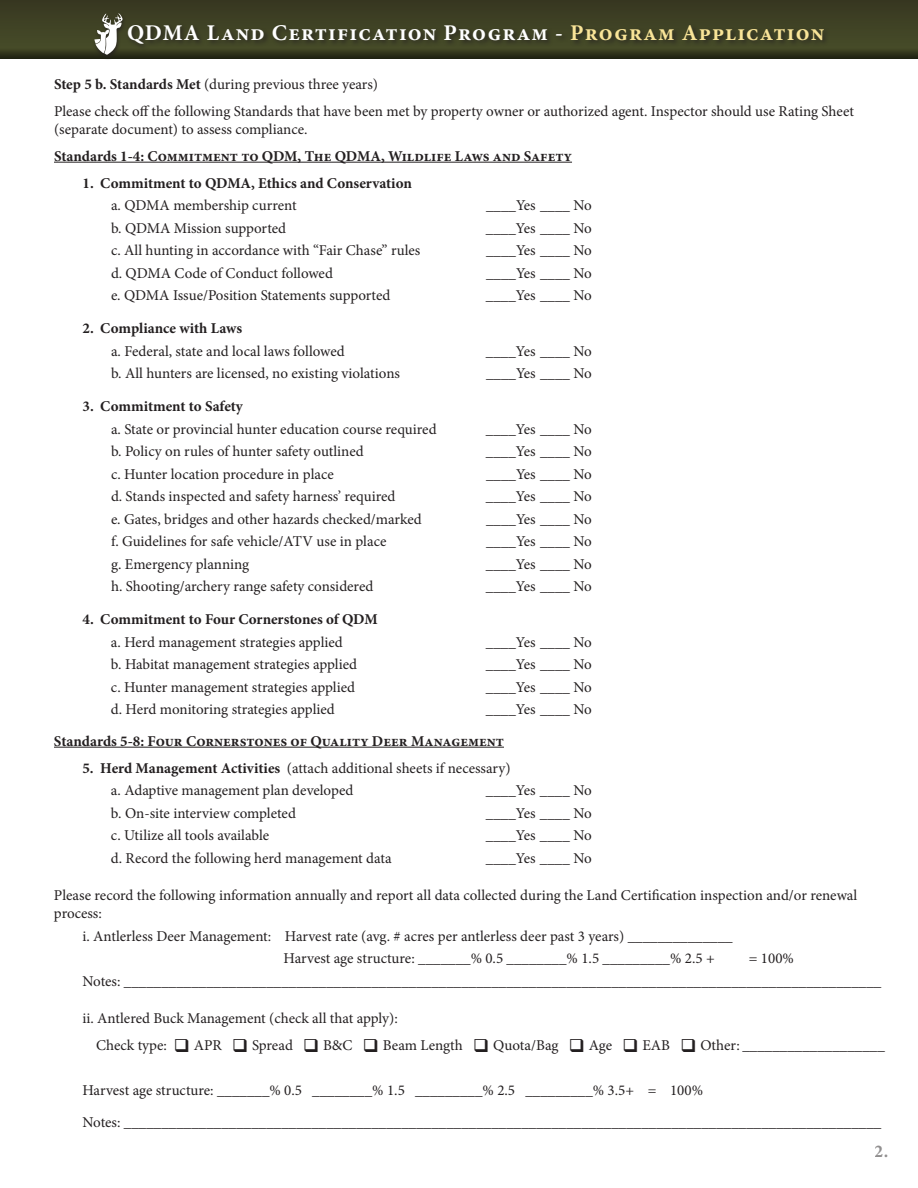
<style>
.page{position:relative;width:918px;height:1188px;background:#fff}
.page>*{position:absolute;margin:0;border:0;box-sizing:border-box;transform-origin:0 0}
.t1{font:700 22.5px "Minion Pro";letter-spacing:.05em;color:#fff}
.t2{font:700 18px "Minion Pro";color:#231f20}
.t3{font:15px/22.5px "Minion Pro";letter-spacing:-.005em;color:#231f20}
.t4{font:700 15px "Minion Pro";color:#231f20}
.s1{color:#f9e498}
.s2{font-weight:700}
</style>
<div class="page">
<svg style="left:0;top:0;width:918px;height:59px;background:#383a20"></svg>
<div style="left:91px;top:12px;width:35px;height:48px;background:#231f20;opacity:.75"></div>
<svg style="left:94px;top:13px;width:29px;height:42px"></svg>
<div style="left:125px;top:23px;width:705px;height:28px;background:#3f4225"></div>
<hr style="left:54px;top:162px;width:518px;height:1px;background:#231f20">
<hr style="left:54px;top:747px;width:450px;height:1px;background:#231f20">
<h1 class="t1" style="left:127px;top:25px;width:699px">QDMA Land Certification Program - <span class="s1">Program Application</span></h1>
<p class="t3" style="left:54px;top:72px;width:801px;line-height:27px"><span class="s2">Step 5 b. Standards Met</span> (during previous three years)<br>Please check off the following Standards that have been met by property owner or authorized agent. Inspector should use Rating Sheet</p>
<p class="t3" style="left:54px;top:119px;width:255px">(separate document) to assess compliance.</p>
<p class="t4" style="left:54px;top:150px;width:520px">Standards 1-4: Commitment to QDM, The QDMA, Wildlife Laws and Safety</p>
<p class="t4" style="left:82px;top:177px;width:331px">1. Commitment to QDMA, Ethics and Conservation</p>
<p class="t3" style="left:111px;top:195px;width:187px">a. QDMA membership current</p>
<p class="t3" style="left:486px;top:195px;width:107px">____Yes ____ No</p>
<p class="t3" style="left:111px;top:218px;width:177px">b. QDMA Mission supported</p>
<p class="t3" style="left:486px;top:218px;width:107px">____Yes ____ No</p>
<p class="t3" style="left:111px;top:240px;width:311px">c. All hunting in accordance with “Fair Chase” rules</p>
<p class="t3" style="left:486px;top:240px;width:107px">____Yes ____ No</p>
<p class="t3" style="left:111px;top:263px;width:224px">d. QDMA Code of Conduct followed</p>
<p class="t3" style="left:486px;top:263px;width:107px">____Yes ____ No</p>
<p class="t3" style="left:111px;top:285px;width:281px">e. QDMA Issue/Position Statements supported</p>
<p class="t3" style="left:486px;top:285px;width:107px">____Yes ____ No</p>
<p class="t4" style="left:82px;top:323px;width:161px">2. Compliance with Laws</p>
<p class="t3" style="left:111px;top:341px;width:235px">a. Federal, state and local laws followed</p>
<p class="t3" style="left:486px;top:341px;width:107px">____Yes ____ No</p>
<p class="t3" style="left:111px;top:363px;width:290px">b. All hunters are licensed, no existing violations</p>
<p class="t3" style="left:486px;top:363px;width:107px">____Yes ____ No</p>
<p class="t4" style="left:82px;top:401px;width:162px">3. Commitment to Safety</p>
<p class="t3" style="left:111px;top:419px;width:327px">a. State or provincial hunter education course required</p>
<p class="t3" style="left:486px;top:419px;width:107px">____Yes ____ No</p>
<p class="t3" style="left:111px;top:441px;width:254px">b. Policy on rules of hunter safety outlined</p>
<p class="t3" style="left:486px;top:441px;width:107px">____Yes ____ No</p>
<p class="t3" style="left:111px;top:464px;width:224px">c. Hunter location procedure in place</p>
<p class="t3" style="left:486px;top:464px;width:107px">____Yes ____ No</p>
<p class="t3" style="left:111px;top:486px;width:286px">d. Stands inspected and safety harness’ required</p>
<p class="t3" style="left:486px;top:486px;width:107px">____Yes ____ No</p>
<p class="t3" style="left:111px;top:509px;width:312px">e. Gates, bridges and other hazards checked/marked</p>
<p class="t3" style="left:486px;top:509px;width:107px">____Yes ____ No</p>
<p class="t3" style="left:111px;top:531px;width:277px">f. Guidelines for safe vehicle/ATV use in place</p>
<p class="t3" style="left:486px;top:531px;width:107px">____Yes ____ No</p>
<p class="t3" style="left:111px;top:554px;width:140px">g. Emergency planning</p>
<p class="t3" style="left:486px;top:554px;width:107px">____Yes ____ No</p>
<p class="t3" style="left:111px;top:576px;width:264px">h. Shooting/archery range safety considered</p>
<p class="t3" style="left:486px;top:576px;width:107px">____Yes ____ No</p>
<p class="t4" style="left:82px;top:614px;width:297px">4. Commitment to Four Cornerstones of QDM</p>
<p class="t3" style="left:111px;top:632px;width:233px">a. Herd management strategies applied</p>
<p class="t3" style="left:486px;top:632px;width:107px">____Yes ____ No</p>
<p class="t3" style="left:111px;top:654px;width:248px">b. Habitat management strategies applied</p>
<p class="t3" style="left:486px;top:654px;width:107px">____Yes ____ No</p>
<p class="t3" style="left:111px;top:677px;width:246px">c. Hunter management strategies applied</p>
<p class="t3" style="left:486px;top:677px;width:107px">____Yes ____ No</p>
<p class="t3" style="left:111px;top:699px;width:225px">d. Herd monitoring strategies applied</p>
<p class="t3" style="left:486px;top:699px;width:107px">____Yes ____ No</p>
<p class="t4" style="left:54px;top:735px;width:451px">Standards 5-8: Four Cornerstones of Quality Deer Management</p>
<p class="t3" style="left:111px;top:758px;width:401px;text-indent:-28px"><span class="s2">5. Herd Management Activities</span> (attach additional sheets if necessary) a. Adaptive management plan developed</p>
<p class="t3" style="left:486px;top:780px;width:107px">____Yes ____ No</p>
<p class="t3" style="left:111px;top:803px;width:186px">b. On-site interview completed</p>
<p class="t3" style="left:486px;top:803px;width:107px">____Yes ____ No</p>
<p class="t3" style="left:111px;top:825px;width:160px">c. Utilize all tools available</p>
<p class="t3" style="left:486px;top:825px;width:107px">____Yes ____ No</p>
<p class="t3" style="left:111px;top:848px;width:282px">d. Record the following herd management data</p>
<p class="t3" style="left:486px;top:848px;width:107px">____Yes ____ No</p>
<p class="t3" style="left:54px;top:888px;width:805px;line-height:18px">Please record the following information annually and report all data collected during the Land Certification inspection and/or renewal process:</p>
<p class="t3" style="left:284px;top:926px;width:451px;text-indent:-201px">i. Antlerless Deer Management: Harvest rate (avg. # acres per antlerless deer past 3 years) ______________<br>Harvest age structure: _______% 0.5 ________% 1.5 _________% 2.5 +</p>
<p class="t3" style="left:82px;top:948px;width:800px;text-indent:666px">= 100%<br>Notes: _____________________________________________________________________________________________________</p>
<p class="t3" style="left:96px;top:1006px;width:790px;line-height:27px;text-indent:-14px">ii. Antlered Buck Management (check all that apply):<br>Check type: ❑ APR ❑ Spread ❑ B&amp;C ❑ Beam Length ❑ Quota/Bag ❑ Age ❑ EAB ❑ Other: ___________________</p>
<p class="t3" style="left:82px;top:1076px;width:800px;line-height:31.5px">Harvest age structure: _______% 0.5 ________% 1.5 _________% 2.5 _________% 3.5+ = 100%<br>Notes: _____________________________________________________________________________________________________</p>
<p class="t2" style="left:875px;top:1145px;width:15px">2.</p>
</div>
